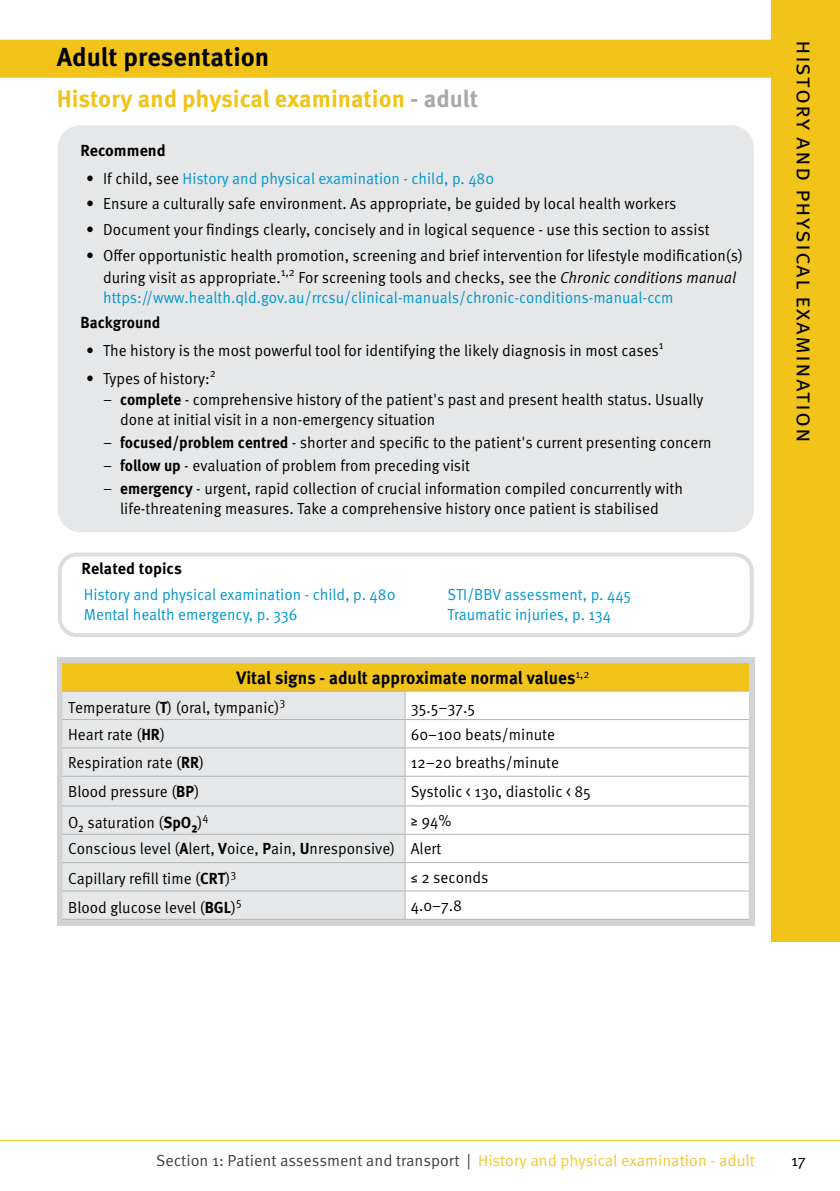
<style>
.page{position:relative;width:840px;height:1191px;background:#fff}
.page>*{position:absolute;margin:0;border:0;box-sizing:border-box;transform-origin:0 0}
._2__Chapter_Subsect{font:700 26px "Meta OT";color:#000}
._2__Topic_title_Sect{font:700 24px "Meta OT";color:#f2c318}
.t1{font:24px "Meta OT Norm";letter-spacing:.04em;color:#000}
._5__Table__box_headi{font:700 18px "Meta OT";color:#000;scale:.95 1}
.t2{font:16px/20px "Meta OT Norm";color:#000;scale:.95 1}
._4__Related_topics_t{font:16px "Meta OT Norm";color:#0098ce;scale:.95 1}
.t3{font:16px "Meta OT Norm";color:#414042}
._4__Related_topics_h{font:700 16px "Meta OT";color:#000}
._3__Background_Headi{font:700 16px "Meta OT";color:#000;scale:.95 1}
._3__Recommend_Headin{font:700 16px "Meta OT";color:#000}
.t4{font:16px "Meta OT Norm";color:#000}
.s1{color:#a7a9ac}
.s2{color:#000}
.s3{font-family:"Meta OT Norm Ita"}
.s4{font-family:"Meta OT";font-weight:700}
.s5{font-family:"Meta OT";font-weight:700;font-size:18px}
.s6{color:#f3c836}
</style>
<div class="page">
<hr style="left:0;top:1140px;width:839px;height:1px;background:#f2c318">
<div style="left:771px;top:0;width:68px;height:941px;background:#f2c318"></div>
<div style="left:0;top:40px;width:782px;height:38px;background:#f2c318"></div>
<div style="left:58px;top:125px;width:695px;height:407px;background:#e6e7e8;border-radius:23px"></div>
<div style="left:58px;top:552px;width:695px;height:85px;border:4px solid #dcddde;border-radius:17px"></div>
<div style="left:57px;top:657px;width:697px;height:268px;background:#d1d3d4"></div>
<div style="left:62px;top:663px;width:686px;height:28px;background:#f2c318"></div>
<svg style="left:62px;top:692px;width:342px;height:227px;background:#e5e6e7"></svg>
<div style="left:405px;top:691px;width:343px;height:28px;background:#fff"></div>
<div style="left:405px;top:720px;width:343px;height:199px;background:#fff"></div>
<hr style="left:62px;top:719px;width:343px;height:1px;background:#b1b4b6">
<hr style="left:405px;top:719px;width:343px;height:1px;background:#b1b4b6">
<hr style="left:62px;top:747px;width:343px;height:1px;background:#b1b4b6">
<hr style="left:405px;top:747px;width:343px;height:1px;background:#b1b4b6">
<hr style="left:62px;top:776px;width:343px;height:1px;background:#b1b4b6">
<hr style="left:405px;top:776px;width:343px;height:1px;background:#b1b4b6">
<hr style="left:62px;top:805px;width:343px;height:1px;background:#b1b4b6">
<hr style="left:405px;top:805px;width:343px;height:1px;background:#b1b4b6">
<hr style="left:62px;top:834px;width:343px;height:1px;background:#b1b4b6">
<hr style="left:405px;top:834px;width:343px;height:1px;background:#b1b4b6">
<hr style="left:62px;top:691px;width:343px;height:1px;background:#b1b4b6">
<hr style="left:405px;top:691px;width:343px;height:1px;background:#b1b4b6">
<hr style="left:62px;top:862px;width:343px;height:1px;background:#b1b4b6">
<hr style="left:405px;top:862px;width:343px;height:1px;background:#b1b4b6">
<hr style="left:62px;top:890px;width:343px;height:1px;background:#b1b4b6">
<hr style="left:405px;top:890px;width:343px;height:1px;background:#b1b4b6">
<hr style="left:62px;top:919px;width:343px;height:1px;background:#b1b4b6">
<hr style="left:405px;top:919px;width:343px;height:1px;background:#b1b4b6">
<p class="_2__Chapter_Subsect" style="left:57px;top:41px;width:214px">Adult presentation</p>
<p class="_2__Topic_title_Sect" style="left:57px;top:84px;width:422px">History and physical examination <span class="s1">- adult</span></p>
<p class="_3__Recommend_Headin" style="left:80px;top:140px;width:87px">Recommend</p>
<p class="_4__Related_topics_t" style="left:86px;top:168px;width:431px"><span class="s2">• If child, see</span> History and physical examination - child, p. 480</p>
<p class="t2" style="left:86px;top:194px;width:622px">• Ensure a culturally safe environment. As appropriate, be guided by local health workers</p>
<p class="t2" style="left:86px;top:220px;width:657px">• Document your findings clearly, concisely and in logical sequence - use this section to assist</p>
<p class="t2" style="left:103px;top:244px;width:674px;line-height:22px;text-indent:-17px">• Offer opportunistic health promotion, screening and brief intervention for lifestyle modification(s) during visit as appropriate.<sup>1,2</sup> For screening tools and checks, see the <span class="s3">Chronic conditions manual</span></p>
<p class="_4__Related_topics_t" style="left:103px;top:287px;width:601px">https://www.health.qld.gov.au/rrcsu/clinical-manuals/chronic-conditions-manual-ccm</p>
<p class="_3__Background_Headi" style="left:80px;top:313px;width:85px">Background</p>
<p class="t2" style="left:86px;top:341px;width:609px">• The history is the most powerful tool for identifying the likely diagnosis in most cases<sup>1</sup></p>
<p class="t2" style="left:86px;top:368px;width:138px">• Types of history:<sup>2</sup></p>
<p class="t2" style="left:120px;top:390px;width:615px;text-indent:-17px">– <span class="s4">complete</span> - comprehensive history of the patient's past and present health status. Usually done at initial visit in a non-emergency situation</p>
<p class="t2" style="left:103px;top:432px;width:641px">– <span class="s4">focused/problem centred</span> - shorter and specific to the patient's current presenting concern</p>
<p class="t2" style="left:103px;top:455px;width:387px">– <span class="s4">follow up</span> - evaluation of problem from preceding visit</p>
<p class="t2" style="left:103px;top:478px;width:611px;text-align:center">– <span class="s4">emergency</span> - urgent, rapid collection of crucial information compiled concurrently with life-threatening measures. Take a comprehensive history once patient is stabilised</p>
<p class="_4__Related_topics_h" style="left:81px;top:558px;width:102px">Related topics</p>
<p class="_4__Related_topics_t" style="left:84px;top:585px;width:329px">History and physical examination - child, p. 480</p>
<p class="_4__Related_topics_t" style="left:84px;top:605px;width:226px">Mental health emergency, p. 336</p>
<p class="_4__Related_topics_t" style="left:447px;top:585px;width:195px">STI/BBV assessment, p. 445</p>
<p class="_4__Related_topics_t" style="left:447px;top:605px;width:173px">Traumatic injuries, p. 134</p>
<p class="_5__Table__box_headi" style="left:236px;top:667px;width:373px">Vital signs - adult approximate normal values<sup>1,2</sup></p>
<p class="t2" style="left:68px;top:697px;width:230px">Temperature (<span class="s4">T</span>) (oral, tympanic)<sup>3</sup></p>
<p class="t2" style="left:410px;top:697px;width:69px">35.5–37.5</p>
<p class="t2" style="left:68px;top:724px;width:103px">Heart rate (<span class="s4">HR</span>)</p>
<p class="t2" style="left:410px;top:724px;width:153px">60–100 beats/minute</p>
<p class="t2" style="left:68px;top:753px;width:145px">Respiration rate (<span class="s4">RR</span>)</p>
<p class="t2" style="left:410px;top:753px;width:157px">12–20 breaths/minute</p>
<p class="t2" style="left:68px;top:782px;width:139px">Blood pressure (<span class="s4">BP</span>)</p>
<p class="t2" style="left:410px;top:782px;width:191px">Systolic &lt; 130, diastolic &lt; 85</p>
<p class="t2" style="left:68px;top:812px;width:149px">O₂ saturation (<span class="s4">SpO</span><span class="s5">2</span>)<sup>4</sup></p>
<p class="t2" style="left:410px;top:810px;width:44px">≥ 94%</p>
<p class="t2" style="left:68px;top:839px;width:345px">Conscious level (<span class="s4">A</span>lert, <span class="s4">V</span>oice, <span class="s4">P</span>ain, <span class="s4">U</span>nresponsive)</p>
<p class="t2" style="left:410px;top:839px;width:34px">Alert</p>
<p class="t2" style="left:68px;top:869px;width:178px">Capillary refill time (<span class="s4">CRT</span>)<sup>3</sup></p>
<p class="t2" style="left:410px;top:867px;width:83px">≤ 2 seconds</p>
<p class="t2" style="left:68px;top:897px;width:184px">Blood glucose level (<span class="s4">BGL</span>)<sup>5</sup></p>
<p class="t2" style="left:410px;top:896px;width:55px">4.0–7.8</p>
<h2 class="t1" style="left:819px;top:40px;width:404px;rotate:90deg">history and physical examination</h2>
<p class="t3" style="left:156px;top:1151px;width:600px">Section 1: Patient assessment and transport | <span class="s6">History and physical examination - adult</span></p>
<p class="t4" style="left:790px;top:1151px;width:16px">17</p>
</div>
